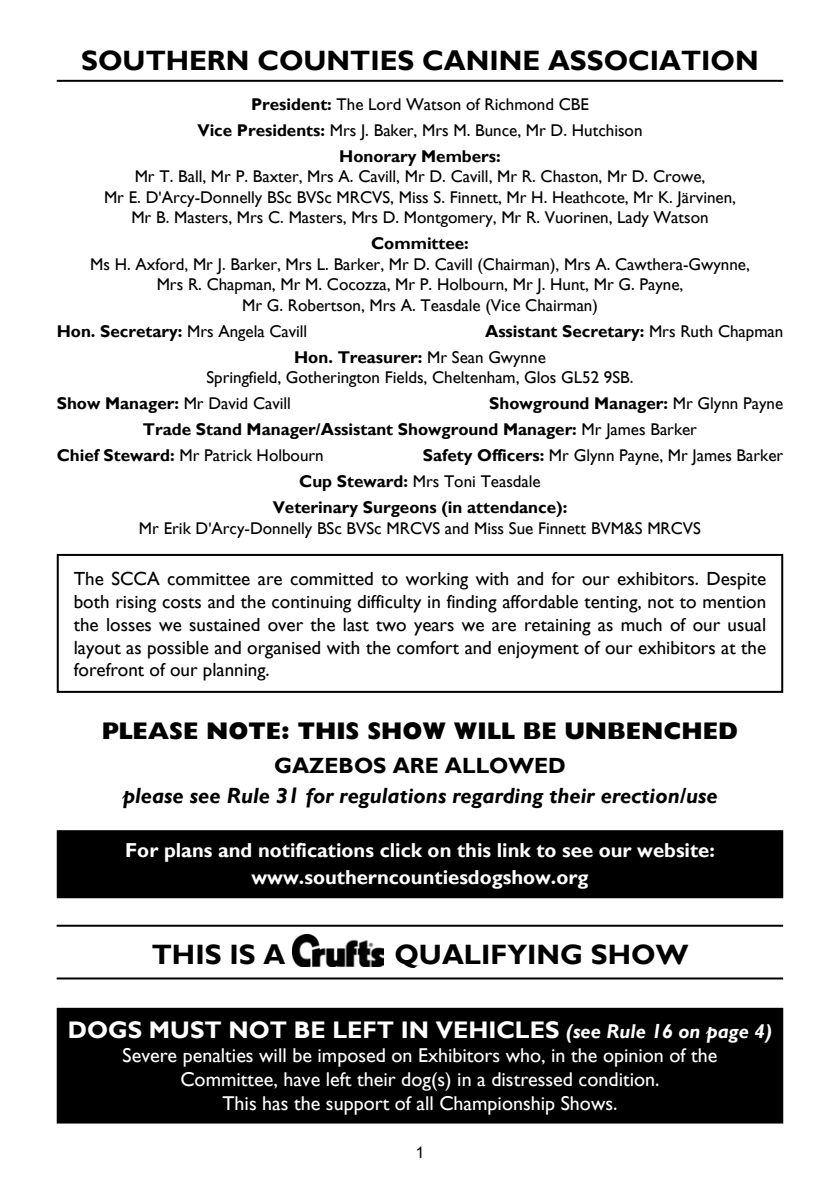
<style>
.page{position:relative;width:840px;height:1191px;background:#fff}
.page>*{position:absolute;margin:0;border:0;box-sizing:border-box;transform-origin:0 0}
.t1{font:700 28px "Gill Sans";color:#000}
.t2{font:700 24px "Gill Sans";color:#fff}
.t3{font:800 24px "Gill Sans";color:#000}
.t4{font:italic 700 22px "Gill Sans";color:#000}
.t5{font:700 22px "Gill Sans";color:#000}
.t6{font:700 20.2px/27px "Gill Sans";color:#fff;text-align:center}
.t7{font:20px/24px "Gill Sans";color:#fff;text-align:center}
.t8{font:19px/22.8px "Gill Sans";color:#000;text-align:justify}
.t9{font:17px/20.4px "Gill Sans";color:#000;text-align:center}
.t10{font:700 17px/26px "Gill Sans";color:#000}
.t11{font:16px "Arial";color:#000}
.s1{font-weight:700}
.s2{font-weight:400}
.s3{font-style:italic;font-size:20px}
</style>
<div class="page">
<hr style="left:57px;top:80px;width:725px;height:2px;background:#000">
<hr style="left:57px;top:924px;width:725px;height:2px;background:#000">
<hr style="left:57px;top:977px;width:725px;height:2px;background:#000">
<img style="left:292px;top:934px;width:92px;height:32px">
<div style="left:58px;top:1008px;width:723px;height:114px;background:#000"></div>
<div style="left:57px;top:1007px;width:725px;height:116px;border:2px solid #000"></div>
<div style="left:61px;top:834px;width:717px;height:60px;background:#000"></div>
<div style="left:57px;top:830px;width:725px;height:68px;border:8px solid #000"></div>
<div style="left:57px;top:554px;width:725px;height:139px;border:2px solid #000"></div>
<h1 class="t1" style="left:81px;top:43px;width:678px">SOUTHERN COUNTIES CANINE ASSOCIATION</h1>
<p class="t9" style="left:197px;top:91px;width:446px;line-height:26px"><span class="s1">President:</span> The Lord Watson of Richmond CBE<br><span class="s1">Vice Presidents:</span> Mrs J. Baker, Mrs M. Bunce, Mr D. Hutchison<br><span class="s1">Honorary Members:</span></p>
<p class="t9" style="left:104px;top:166px;width:633px">Mr T. Ball, Mr P. Baxter, Mrs A. Cavill, Mr D. Cavill, Mr R. Chaston, Mr D. Crowe,<br>Mr E. D'Arcy-Donnelly BSc BVSc MRCVS, Miss S. Finnett, Mr H. Heathcote, Mr K. Järvinen,<br>Mr B. Masters, Mrs C. Masters, Mrs D. Montgomery, Mr R. Vuorinen, Lady Watson</p>
<p class="t10" style="left:371px;top:231px;width:99px">Committee:</p>
<p class="t9" style="left:90px;top:254px;width:660px">Ms H. Axford, Mr J. Barker, Mrs L. Barker, Mr D. Cavill (Chairman), Mrs A. Cawthera-Gwynne,<br>Mrs R. Chapman, Mr M. Cocozza, Mr P. Holbourn, Mr J. Hunt, Mr G. Payne,<br>Mr G. Robertson, Mrs A. Teasdale (Vice Chairman)</p>
<p class="t9" style="left:57px;top:321px;width:252px"><span class="s1">Hon. Secretary:</span> Mrs Angela Cavill</p>
<p class="t10" style="left:294px;top:318px;width:490px;text-indent:191px">Assistant Secretary: <span class="s2">Mrs Ruth Chapman<br></span>Hon. Treasurer: <span class="s2">Mr Sean Gwynne</span></p>
<p class="t9" style="left:57px;top:364px;width:578px;line-height:26px;text-align:left;text-indent:150px">Springfield, Gotherington Fields, Cheltenham, Glos GL52 9SB.<br><span class="s1">Show Manager:</span> Mr David Cavill</p>
<p class="t10" style="left:489px;top:390px;width:295px">Showground Manager: <span class="s2">Mr Glynn Payne</span></p>
<p class="t10" style="left:143px;top:416px;width:555px">Trade Stand Manager/Assistant Showground Manager: <span class="s2">Mr James Barker</span></p>
<p class="t9" style="left:57px;top:445px;width:268px"><span class="s1">Chief Steward:</span> Mr Patrick Holbourn</p>
<p class="t9" style="left:422px;top:445px;width:361px"><span class="s1">Safety Officers:</span> Mr Glynn Payne, Mr James Barker</p>
<p class="t9" style="left:299px;top:471px;width:243px"><span class="s1">Cup Steward:</span> Mrs Toni Teasdale</p>
<p class="t10" style="left:272px;top:495px;width:296px">Veterinary Surgeons (in attendance):</p>
<p class="t9" style="left:139px;top:518px;width:563px">Mr Erik D'Arcy-Donnelly BSc BVSc MRCVS and Miss Sue Finnett BVM&amp;S MRCVS</p>
<p class="t8" style="left:74px;top:567px;width:693px">The SCCA committee are committed to working with and for our exhibitors. Despite both rising costs and the continuing difficulty in finding affordable tenting, not to mention the losses we sustained over the last two years we are retaining as much of our usual layout as possible and organised with the comfort and enjoyment of our exhibitors at the forefront of our planning.</p>
<h2 class="t3" style="left:102px;top:716px;width:637px">PLEASE NOTE: THIS SHOW WILL BE UNBENCHED</h2>
<p class="t5" style="left:274px;top:753px;width:293px">GAZEBOS ARE ALLOWED</p>
<p class="t4" style="left:122px;top:782px;width:596px">please see Rule 31 for regulations regarding their erection/use</p>
<p class="t6" style="left:125px;top:837px;width:591px">For plans and notifications click on this link to see our website: www.southerncountiesdogshow.org</p>
<h1 class="t1" style="left:152px;top:938px;width:135px">THIS IS A</h1>
<h1 class="t1" style="left:394px;top:938px;width:295px">QUALIFYING SHOW</h1>
<h2 class="t2" style="left:68px;top:1015px;width:705px">DOGS MUST NOT BE LEFT IN VEHICLES <span class="s3">(see Rule 16 on page 4)</span></h2>
<p class="t7" style="left:122px;top:1043px;width:596px">Severe penalties will be imposed on Exhibitors who, in the opinion of the<br>Committee, have left their dog(s) in a distressed condition.<br>This has the support of all Championship Shows.</p>
<p class="t11" style="left:415px;top:1140px;width:10px">1</p>
</div>
